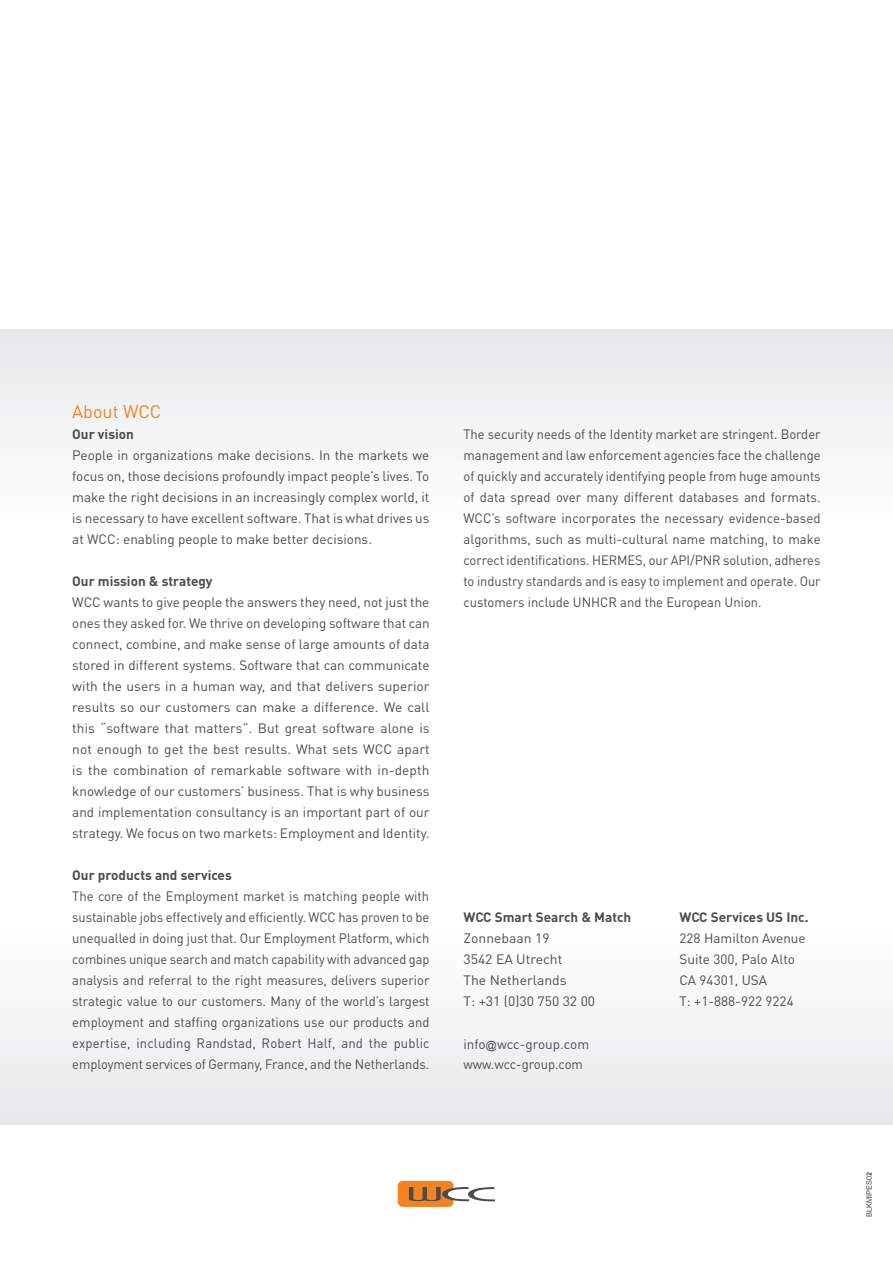
<style>
.page{position:relative;width:893px;height:1263px;background:#fff}
.page>*{position:absolute;margin:0;border:0;box-sizing:border-box;transform-origin:0 0}
.t1{font:18px "DIN Pro";color:#f58220}
.t2{font:13.5px/21px "DIN Pro";color:#4b4c4d;text-align:justify}
.t3{font:13.5px/21px "DIN Pro";color:#4b4c4d;text-align:justify;scale:.96 1}
.t4{font:700 13.5px "DIN Pro";color:#4b4c4d}
.t5{font:7.5px "Arial";color:#4b4c4d}
.s1{font-family:"Arial";font-size:11.25px}
.s2{font-family:"DIN Next LT Pro";font-weight:700}
</style>
<div class="page">
<div style="left:0;top:905px;width:893px;height:220px;background:linear-gradient(to right,#f4f5f5,#f4f5f5)"></div>
<div style="left:0;top:329px;width:893px;height:219px;background:linear-gradient(to right,#f4f5f5,#f4f5f5)"></div>
<svg style="left:398px;top:1181px;width:97px;height:26px"></svg>
<h1 class="t1" style="left:72px;top:399px;width:91px">About WCC</h1>
<p class="t4" style="left:72px;top:425px;width:63px">Our vision</p>
<p class="t2" style="left:72px;top:444px;width:359px">People in organizations make decisions. In the markets we focus on, those decisions profoundly impact people’s lives. To make the right decisions in an increasingly complex world, it is necessary to have excellent software. That is what drives us at WCC: enabling people to make better decisions.</p>
<p class="t4" style="left:72px;top:572px;width:142px">Our mission &amp; strategy</p>
<p class="t2" style="left:72px;top:591px;width:359px">WCC wants to give people the answers they need, not just the ones they asked for. We thrive on developing software that can connect, combine, and make sense of large amounts of data stored in different systems. Software that can communicate with the users in a human way, and that delivers superior results so our customers can make a difference. We call this “software that matters”. But great software alone is not enough to get the best results. What sets WCC apart is the combination of remarkable software with in-depth knowledge of our customers’ business. That is why business and implementation consultancy is an important part of our strategy. We focus on two markets: Employment and Identity.</p>
<p class="t4" style="left:72px;top:866px;width:161px">Our products and services</p>
<p class="t3" style="left:72px;top:885px;width:374px">The core of the Employment market is matching people with sustainable jobs effectively and efficiently. WCC has proven to be unequalled in doing just that. Our Employment Platform, which combines unique search and match capability with advanced gap analysis and referral to the right measures, delivers superior strategic value to our customers. Many of the world’s largest employment and staffing organizations use our products and expertise, including Randstad, Robert Half, and the public employment services of Germany, France, and the Netherlands.</p>
<p class="t3" style="left:463px;top:423px;width:374px">The security needs of the Identity market are stringent. Border management and law enforcement agencies face the challenge of quickly and accurately identifying people from huge amounts of data spread over many different databases and formats.<br>WCC’s software incorporates the necessary evidence-based algorithms, such as multi-cultural name matching, to make correct identifications. HERMES, our API/PNR solution, adheres to industry standards and is easy to implement and operate. Our customers include UNHCR and the European Union.</p>
<p class="t4" style="left:463px;top:908px;width:169px">WCC Smart Search &amp; Match</p>
<p class="t4" style="left:679px;top:908px;width:131px">WCC Services US Inc.</p>
<p class="t2" style="left:463px;top:927px;width:88px">Zonnebaan 19</p>
<p class="t2" style="left:679px;top:927px;width:128px">228 Hamilton Avenue</p>
<p class="t2" style="left:463px;top:948px;width:100px">3542 EA Utrecht</p>
<p class="t2" style="left:679px;top:948px;width:117px">Suite 300, Palo Alto</p>
<p class="t2" style="left:463px;top:969px;width:105px">The Netherlands</p>
<p class="t2" style="left:679px;top:969px;width:89px">CA 94301, USA</p>
<p class="t2" style="left:463px;top:990px;width:133px">T: +31 (0)30 750 32 00</p>
<p class="t2" style="left:679px;top:990px;width:116px">T: +1-888-922 9224</p>
<p class="t2" style="left:463px;top:1033px;width:127px;line-height:20.2px">info<span class="s1">@</span>wcc-group.com www.wcc-group.com</p>
<p class="t5" style="left:864px;top:1217px;width:47px;rotate:-90deg">BLKMIPES0<span class="s2">2</span></p>
</div>
